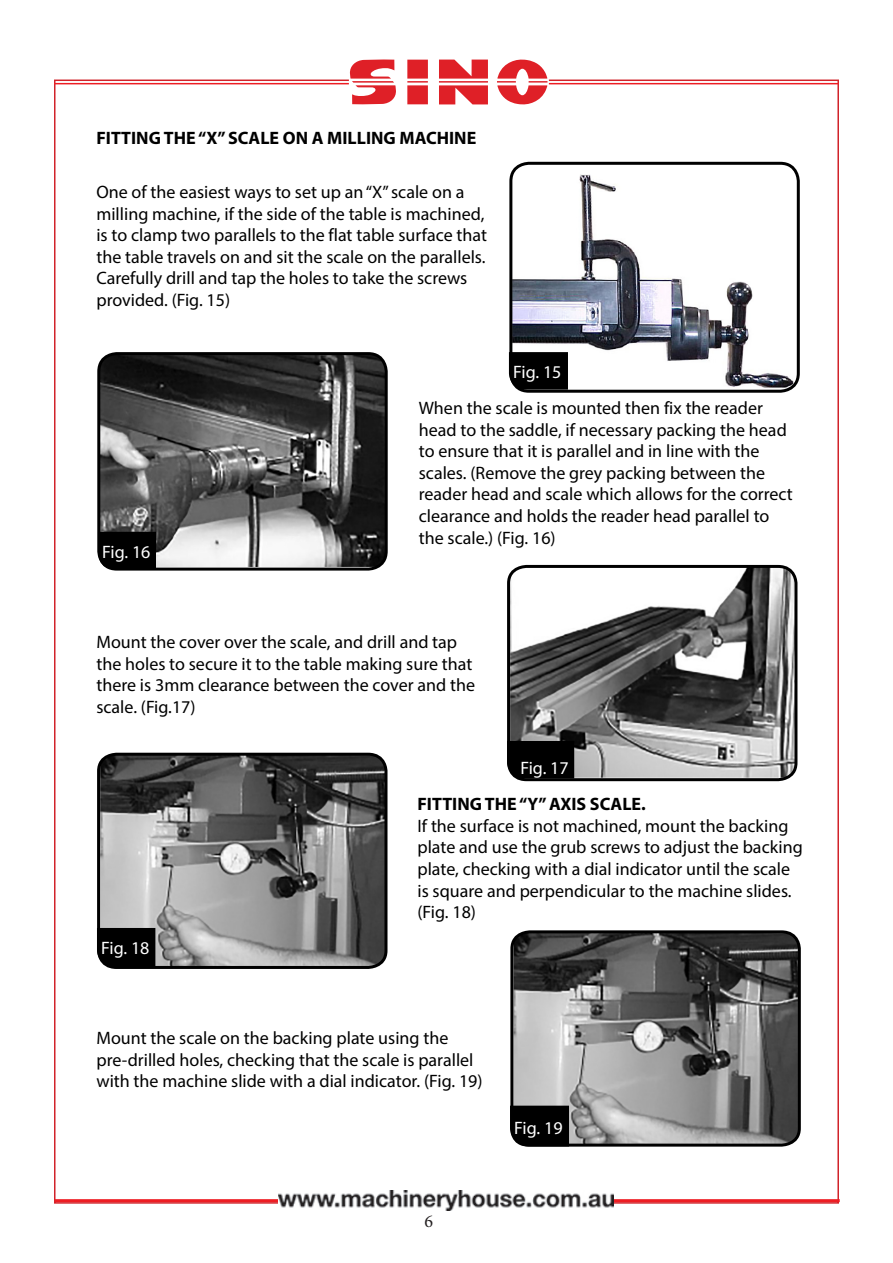
<style>
.page{position:relative;width:893px;height:1263px;background:#fff}
.page>*{position:absolute;margin:0;border:0;box-sizing:border-box;transform-origin:0 0}
.Paragraph_Style_1{font:18px/21.6px "Myriad Pro";color:#000}
.Paragraph_Style_1-2{font:700 18px "Myriad Pro";color:#000}
.Paragraph_Style_1-3{font:18px "Myriad Pro";color:#fff}
.t1{font:18px "Minion Pro";color:#231f20}
.s1{font-weight:700}
</style>
<div class="page">
<hr style="left:54px;top:83px;width:785px;height:1px;background:#ee1d23">
<hr style="left:55px;top:1199px;width:785px;height:3px;background:#ee1d23">
<img style="left:278px;top:1190px;width:336px;height:21px">
<svg style="left:349px;top:59px;width:200px;height:46px"></svg>
<img style="left:513px;top:163px;width:283px;height:226px">
<div style="left:509px;top:162px;width:291px;height:231px;border:3px solid #000;border-radius:18px"></div>
<svg style="left:509px;top:352px;width:59px;height:38px;background:#070707"></svg>
<img style="left:101px;top:356px;width:283px;height:211px">
<div style="left:97px;top:352px;width:291px;height:219px;border:3px solid #000;border-radius:18px"></div>
<div style="left:98px;top:532px;width:58px;height:37px;background:#000"></div>
<img style="left:510px;top:566px;width:286px;height:212px">
<div style="left:507px;top:565px;width:290px;height:216px;border:3px solid #000;border-radius:17px"></div>
<div style="left:507px;top:741px;width:67px;height:37px;background:#000"></div>
<img style="left:100px;top:754px;width:286px;height:212px">
<div style="left:97px;top:753px;width:290px;height:216px;border:3px solid #000;border-radius:17px"></div>
<div style="left:97px;top:928px;width:58px;height:38px;background:#000"></div>
<img style="left:514px;top:934px;width:285px;height:211px">
<div style="left:510px;top:930px;width:291px;height:216px;border:3px solid #000;border-radius:17px"></div>
<div style="left:510px;top:1106px;width:59px;height:40px;background:#000"></div>
<p class="Paragraph_Style_1-2" style="left:96px;top:126px;width:381px">FITTING THE “X” SCALE ON A MILLING MACHINE</p>
<p class="Paragraph_Style_1" style="left:96px;top:181px;width:392px">One of the easiest ways to set up an “X” scale on a milling machine, if the side of the table is machined, is to clamp two parallels to the flat table surface that the table travels on and sit the scale on the parallels.<br>Carefully drill and tap the holes to take the screws provided. (Fig. 15)</p>
<p class="Paragraph_Style_1-3" style="left:513px;top:361px;width:50px">Fig. 15</p>
<p class="Paragraph_Style_1-3" style="left:102px;top:541px;width:50px">Fig. 16</p>
<p class="Paragraph_Style_1" style="left:419px;top:397px;width:375px">When the scale is mounted then fix the reader head to the saddle, if necessary packing the head to ensure that it is parallel and in line with the scales. (Remove the grey packing between the reader head and scale which allows for the correct clearance and holds the reader head parallel to the scale.) (Fig. 16)</p>
<p class="Paragraph_Style_1" style="left:96px;top:631px;width:380px">Mount the cover over the scale, and drill and tap the holes to secure it to the table making sure that there is 3mm clearance between the cover and the scale. (Fig.17)</p>
<p class="Paragraph_Style_1-3" style="left:520px;top:757px;width:50px">Fig. 17</p>
<p class="Paragraph_Style_1-3" style="left:101px;top:937px;width:50px">Fig. 18</p>
<p class="Paragraph_Style_1" style="left:417px;top:793px;width:387px"><span class="s1">FITTING THE “Y” AXIS SCALE.<br></span>If the surface is not machined, mount the backing plate and use the grub screws to adjust the backing plate, checking with a dial indicator until the scale is square and perpendicular to the machine slides.</p>
<p class="Paragraph_Style_1" style="left:417px;top:901px;width:60px">(Fig. 18)</p>
<p class="Paragraph_Style_1" style="left:96px;top:1027px;width:388px">Mount the scale on the backing plate using the pre-drilled holes, checking that the scale is parallel with the machine slide with a dial indicator. (Fig. 19)</p>
<p class="t1" style="left:424px;top:1209px;width:10px">6</p>
<p class="Paragraph_Style_1-3" style="left:514px;top:1117px;width:50px">Fig. 19</p>
</div>
